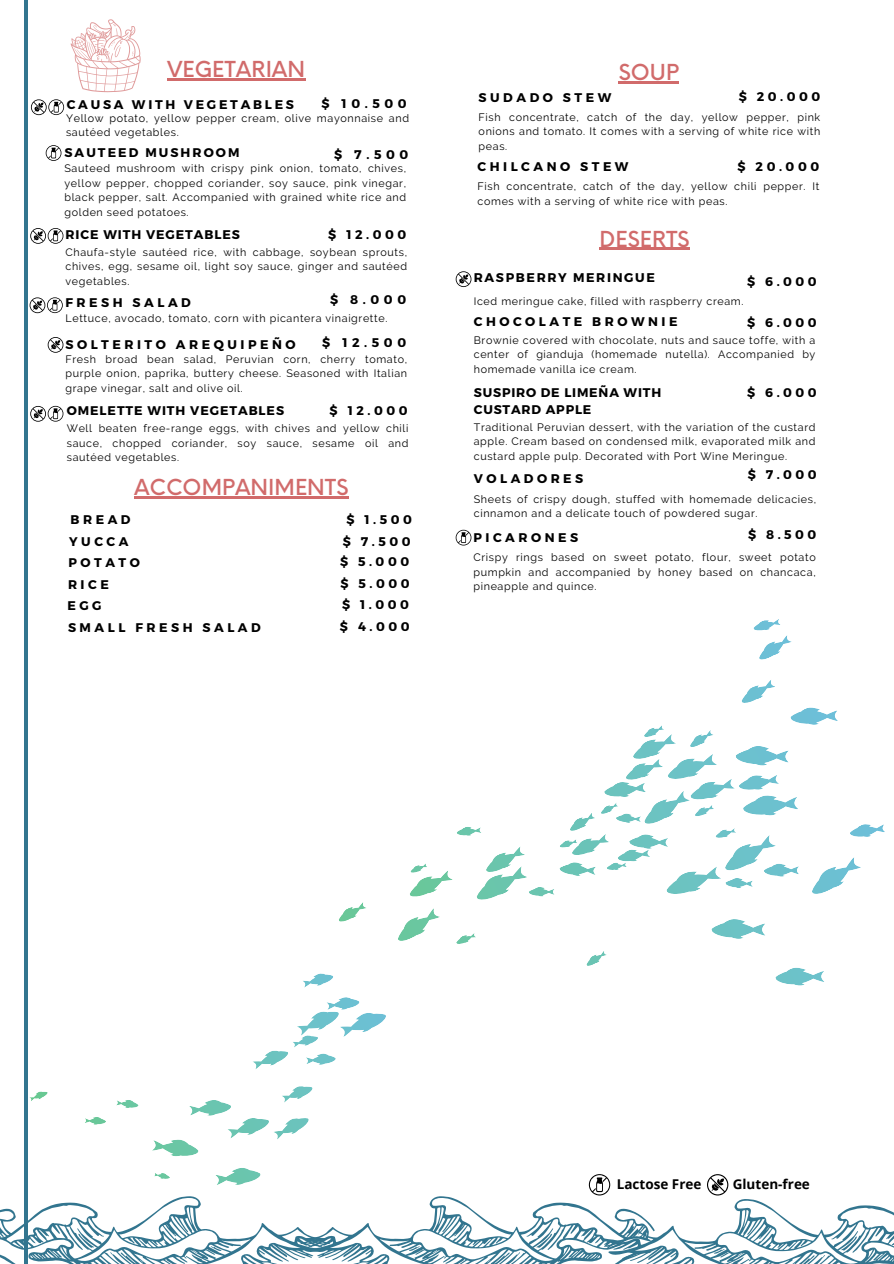
<style>
.page{position:relative;width:894px;height:1264px;background:#fff}
.page>*{position:absolute;margin:0;border:0;box-sizing:border-box;transform-origin:0 0}
.t1{font:500 21.45px "Neue Einstellung";color:#d16b6b}
.t2{font:700 13.5px "Open Sans";color:#000}
.t3{font:700 12.6px "Montserrat";letter-spacing:.28em;color:#000}
.t4{font:700 12.6px "Montserrat";letter-spacing:.075em;color:#000}
.t5{font:700 12.6px "Montserrat";letter-spacing:.065em;color:#000}
.t6{font:700 12.6px "Montserrat";letter-spacing:.22em;color:#000}
.t7{font:700 12.6px "Montserrat";letter-spacing:.13em;color:#000}
.t8{font:700 12.6px "Montserrat";letter-spacing:.165em;color:#000}
.t9{font:10.8px/14.5px "Raleway";letter-spacing:.06em;color:#000;text-align:justify}
</style>
<div class="page">
<hr style="left:24px;top:0;width:4px;height:1263px;background:#32758f">
<hr style="left:134px;top:496px;width:214px;height:3px;background:#d16b6b">
<hr style="left:599px;top:248px;width:90px;height:2px;background:#d16b6b">
<hr style="left:167px;top:79px;width:138px;height:2px;background:#d16b6b">
<svg style="left:31px;top:99px;width:33px;height:16px"></svg>
<svg style="left:46px;top:145px;width:15px;height:16px"></svg>
<svg style="left:30px;top:228px;width:33px;height:16px"></svg>
<svg style="left:30px;top:297px;width:33px;height:16px"></svg>
<svg style="left:48px;top:337px;width:15px;height:16px"></svg>
<svg style="left:30px;top:406px;width:33px;height:15px"></svg>
<svg style="left:455px;top:271px;width:16px;height:16px"></svg>
<svg style="left:339px;top:902px;width:27px;height:20px"></svg>
<svg style="left:398px;top:908px;width:42px;height:33px"></svg>
<svg style="left:456px;top:933px;width:20px;height:11px"></svg>
<svg style="left:586px;top:951px;width:21px;height:15px"></svg>
<svg style="left:711px;top:919px;width:54px;height:19px"></svg>
<svg style="left:775px;top:967px;width:49px;height:18px"></svg>
<svg style="left:410px;top:680px;width:475px;height:220px"></svg>
<svg style="left:753px;top:619px;width:38px;height:41px"></svg>
<svg style="left:29px;top:1091px;width:19px;height:10px"></svg>
<svg style="left:85px;top:1117px;width:21px;height:7px"></svg>
<svg style="left:116px;top:1100px;width:22px;height:7px"></svg>
<svg style="left:303px;top:973px;width:30px;height:14px"></svg>
<svg style="left:0;top:1168px;width:893px;height:95px"></svg>
<svg style="left:152px;top:1086px;width:160px;height:70px"></svg>
<svg style="left:253px;top:997px;width:133px;height:72px"></svg>
<svg style="left:71px;top:19px;width:69px;height:73px"></svg>
<svg style="left:455px;top:530px;width:16px;height:15px"></svg>
<hr style="left:618px;top:81px;width:60px;height:2px;background:#d16b6b">
<p class="t1" style="left:167px;top:50px;width:140px">VEGETARIAN</p>
<h2 class="t6" style="left:67px;top:96px;width:228px">CAUSA WITH VEGETABLES</h2>
<h2 class="t3" style="left:321px;top:95px;width:87px">$ 10.500</h2>
<h2 class="t9" style="left:66px;top:110px;width:344px">Yellow potato, yellow pepper cream, olive mayonnaise and sautéed vegetables.</h2>
<p class="t8" style="left:64px;top:144px;width:176px">SAUTEED MUSHROOM</p>
<p class="t3" style="left:334px;top:147px;width:76px">$ 7.500</p>
<h2 class="t9" style="left:64px;top:161px;width:343px">Sauteed mushroom with crispy pink onion, tomato, chives, yellow pepper, chopped coriander, soy sauce, pink vinegar, black pepper, salt. Accompanied with grained white rice and golden seed potatoes.</h2>
<p class="t4" style="left:65px;top:226px;width:176px">RICE WITH VEGETABLES</p>
<h2 class="t3" style="left:328px;top:226px;width:79px">$ 12.000</h2>
<p class="t9" style="left:65px;top:244px;width:343px">Chaufa-style sautéed rice, with cabbage, soybean sprouts, chives, egg, sesame oil, light soy sauce, ginger and sautéed vegetables.</p>
<h2 class="t3" style="left:65px;top:294px;width:127px">FRESH SALAD</h2>
<h2 class="t3" style="left:330px;top:291px;width:78px">$ 8.000</h2>
<p class="t9" style="left:65px;top:311px;width:323px">Lettuce, avocado, tomato, corn with picantera vinaigrette.</p>
<p class="t3" style="left:65px;top:336px;width:231px">SOLTERITO AREQUIPEÑO</p>
<h2 class="t3" style="left:322px;top:334px;width:85px">$ 12.500</h2>
<h2 class="t9" style="left:65px;top:351px;width:343px">Fresh broad bean salad, Peruvian corn, cherry tomato, purple onion, paprika, buttery cheese. Seasoned with Italian grape vinegar, salt and olive oil.</h2>
<h2 class="t4" style="left:67px;top:402px;width:219px">OMELETTE WITH VEGETABLES</h2>
<p class="t3" style="left:329px;top:402px;width:79px">$ 12.000</p>
<h2 class="t9" style="left:67px;top:421px;width:343px">Well beaten free-range eggs, with chives and yellow chili sauce, chopped coriander, soy sauce, sesame oil and sautéed vegetables.</h2>
<p class="t1" style="left:134px;top:468px;width:216px">ACCOMPANIMENTS</p>
<p class="t3" style="left:71px;top:511px;width:61px">BREAD</p>
<h2 class="t3" style="left:346px;top:511px;width:67px">$ 1.500</h2>
<p class="t3" style="left:69px;top:533px;width:61px">YUCCA</p>
<p class="t3" style="left:342px;top:533px;width:69px">$ 7.500</p>
<p class="t3" style="left:68px;top:554px;width:73px">POTATO</p>
<p class="t3" style="left:340px;top:553px;width:71px">$ 5.000</p>
<h2 class="t3" style="left:68px;top:576px;width:42px">RICE</h2>
<h2 class="t3" style="left:340px;top:575px;width:71px">$ 5.000</h2>
<h2 class="t3" style="left:67px;top:597px;width:36px">EGG</h2>
<h2 class="t3" style="left:342px;top:596px;width:68px">$ 1.000</h2>
<p class="t3" style="left:68px;top:619px;width:194px">SMALL FRESH SALAD</p>
<p class="t3" style="left:340px;top:618px;width:71px">$ 4.000</p>
<h1 class="t1" style="left:618px;top:53px;width:62px">SOUP</h1>
<h2 class="t3" style="left:478px;top:89px;width:134px">SUDADO STEW</h2>
<p class="t3" style="left:738px;top:88px;width:83px">$ 20.000</p>
<h2 class="t9" style="left:478px;top:110px;width:343px">Fish concentrate, catch of the day, yellow pepper, pink onions and tomato. It comes with a serving of white rice with</h2>
<h2 class="t9" style="left:478px;top:138px;width:30px">peas.</h2>
<h2 class="t3" style="left:477px;top:159px;width:152px">CHILCANO STEW</h2>
<p class="t3" style="left:737px;top:158px;width:83px">$ 20.000</p>
<h2 class="t9" style="left:477px;top:179px;width:343px">Fish concentrate, catch of the day, yellow chili pepper. It comes with a serving of white rice with peas.</h2>
<h1 class="t1" style="left:599px;top:219px;width:92px">DESERTS</h1>
<h2 class="t7" style="left:473px;top:270px;width:182px">RASPBERRY MERINGUE</h2>
<h1 class="t3" style="left:747px;top:273px;width:71px">$ 6.000</h1>
<h2 class="t9" style="left:473px;top:294px;width:271px">Iced meringue cake, filled with raspberry cream.</h2>
<h2 class="t3" style="left:473px;top:314px;width:205px">CHOCOLATE BROWNIE</h2>
<h2 class="t3" style="left:747px;top:314px;width:71px">$ 6.000</h2>
<p class="t9" style="left:473px;top:333px;width:343px">Brownie covered with chocolate, nuts and sauce toffe, with a center of gianduja (homemade nutella). Accompanied by homemade vanilla ice cream.</p>
<p class="t5" style="left:473px;top:384px;width:189px">SUSPIRO DE LIMEÑA WITH</p>
<p class="t3" style="left:747px;top:384px;width:71px">$ 6.000</p>
<p class="t5" style="left:473px;top:401px;width:119px">CUSTARD APPLE</p>
<p class="t9" style="left:473px;top:419px;width:343px">Traditional Peruvian dessert, with the variation of the custard apple. Cream based on condensed milk, evaporated milk and custard apple pulp. Decorated with Port Wine Meringue.</p>
<h2 class="t3" style="left:473px;top:470px;width:111px">VOLADORES</h2>
<h1 class="t3" style="left:747px;top:467px;width:71px">$ 7.000</h1>
<h2 class="t9" style="left:473px;top:491px;width:344px">Sheets of crispy dough, stuffed with homemade delicacies, cinnamon and a delicate touch of powdered sugar.</h2>
<h2 class="t3" style="left:473px;top:529px;width:106px">PICARONES</h2>
<p class="t3" style="left:747px;top:526px;width:70px">$ 8.500</p>
<h2 class="t9" style="left:473px;top:550px;width:344px">Crispy rings based on sweet potato, flour, sweet potato pumpkin and accompanied by honey based on chancaca, pineapple and quince.</h2>
<p class="t2" style="left:616px;top:1174px;width:86px">Lactose Free</p>
<p class="t2" style="left:732px;top:1174px;width:79px">Gluten-free</p>
</div>
